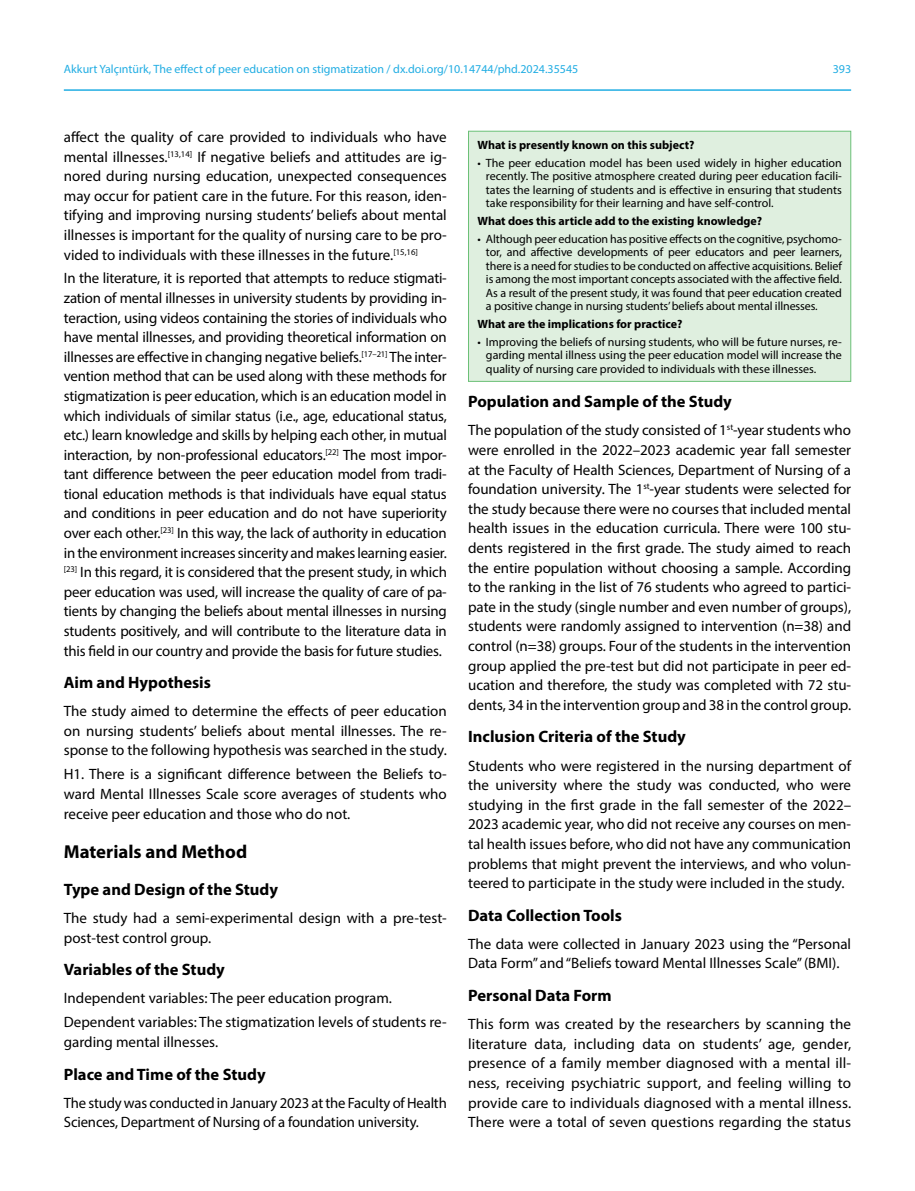
<style>
.page{position:relative;width:915px;height:1191px;background:#fff}
.page>*{position:absolute;margin:0;border:0;box-sizing:border-box;transform-origin:0 0}
.t1{font:700 18.75px "Myriad Pro";color:#000}
.t2{font:700 16.5px "Myriad Pro";color:#000}
.t3{font:15px/19.6px "Myriad Pro";color:#000;text-align:justify}
.t4{font:12px/13.5px "Myriad Pro";color:#000;text-align:justify}
.t5{font:700 12px "Myriad Pro";color:#000}
.t6{font:12px "Myriad Pro";color:#21ade3}
</style>
<div class="page">
<hr style="left:64px;top:89px;width:786px;height:2px;background:#21ade3">
<div style="left:468px;top:131px;width:382px;height:251px;background:#dfefdf;border:1px solid #6bc077"></div>
<p class="t6" style="left:64px;top:61px;width:516px">Akkurt Yalçıntürk, The effect of peer education on stigmatization / dx.doi.org/10.14744/phd.2024.35545</p>
<p class="t6" style="left:832px;top:61px;width:20px">393</p>
<p class="t3" style="left:64px;top:127px;width:384px">affect the quality of care provided to individuals who have mental illnesses.<sup>[13,14]</sup> If negative beliefs and attitudes are ig&shy;nored during nursing education, unexpected consequences may occur for patient care in the future. For this reason, iden&shy;tifying and improving nursing students’ beliefs about mental illnesses is important for the quality of nursing care to be pro&shy;vided to individuals with these illnesses in the future.<sup>[15,16]</sup></p>
<p class="t3" style="left:64px;top:268px;width:384px">In the literature, it is reported that attempts to reduce stigmati&shy;zation of mental illnesses in university students by providing in&shy;teraction, using videos containing the stories of individuals who have mental illnesses, and providing theoretical information on illnesses are effective in changing negative beliefs.<sup>[17–21]</sup> The inter&shy;vention method that can be used along with these methods for stigmatization is peer education, which is an education model in which individuals of similar status (i.e., age, educational status, etc.) learn knowledge and skills by helping each other, in mutual interaction, by non-professional educators.<sup>[22]</sup> The most impor&shy;tant difference between the peer education model from tradi&shy;tional education methods is that individuals have equal status and conditions in peer education and do not have superiority over each other.<sup>[23]</sup> In this way, the lack of authority in education in the environment increases sincerity and makes learning easier. <sup>[23]</sup> In this regard, it is considered that the present study, in which peer education was used, will increase the quality of care of pa&shy;tients by changing the beliefs about mental illnesses in nursing students positively, and will contribute to the literature data in this field in our country and provide the basis for future studies.</p>
<p class="t2" style="left:64px;top:672px;width:149px">Aim and Hypothesis</p>
<p class="t3" style="left:64px;top:701px;width:384px">The study aimed to determine the effects of peer education on nursing students’ beliefs about mental illnesses. The re&shy;sponse to the following hypothesis was searched in the study.</p>
<p class="t3" style="left:64px;top:764px;width:384px">H1. There is a significant difference between the Beliefs to&shy;ward Mental Illnesses Scale score averages of students who receive peer education and those who do not.</p>
<p class="t1" style="left:64px;top:839px;width:185px">Materials and Method</p>
<p class="t2" style="left:64px;top:878px;width:216px">Type and Design of the Study</p>
<p class="t3" style="left:64px;top:908px;width:384px">The study had a semi-experimental design with a pre-test&shy;post-test control group.</p>
<p class="t2" style="left:64px;top:959px;width:162px">Variables of the Study</p>
<p class="t3" style="left:64px;top:986px;width:384px;line-height:23.9px">Independent variables: The peer education program.<br>Dependent variables: The stigmatization levels of students re-</p>
<p class="t3" style="left:64px;top:1031px;width:156px">garding mental illnesses.</p>
<p class="t2" style="left:64px;top:1063px;width:203px">Place and Time of the Study</p>
<p class="t3" style="left:64px;top:1092px;width:384px">The study was conducted in January 2023 at the Faculty of Health<br>Sciences, Department of Nursing of a foundation university.</p>
<p class="t5" style="left:477px;top:137px;width:218px">What is presently known on this subject?</p>
<p class="t4" style="left:486px;top:156px;width:357px;text-indent:-9px">• The peer education model has been used widely in higher education recently. The positive atmosphere created during peer education facili&shy;tates the learning of students and is effective in ensuring that students take responsibility for their learning and have self-control.</p>
<p class="t5" style="left:477px;top:213px;width:286px">What does this article add to the existing knowledge?</p>
<p class="t4" style="left:486px;top:232px;width:357px;text-indent:-9px">• Although peer education has positive effects on the cognitive, psychomo&shy;tor, and affective developments of peer educators and peer learners, there is a need for studies to be conducted on affective acquisitions. Belief is among the most important concepts associated with the affective field.<br>As a result of the present study, it was found that peer education created a positive change in nursing students’ beliefs about mental illnesses.</p>
<p class="t5" style="left:477px;top:316px;width:206px">What are the implications for practice?</p>
<p class="t4" style="left:486px;top:335px;width:357px;text-indent:-9px">• Improving the beliefs of nursing students, who will be future nurses, re&shy;garding mental illness using the peer education model will increase the quality of nursing care provided to individuals with these illnesses.</p>
<p class="t2" style="left:468px;top:391px;width:265px">Population and Sample of the Study</p>
<p class="t3" style="left:468px;top:420px;width:384px">The population of the study consisted of 1<sup>st</sup>-year students who were enrolled in the 2022–2023 academic year fall semester at the Faculty of Health Sciences, Department of Nursing of a foundation university. The 1<sup>st</sup>-year students were selected for the study because there were no courses that included mental health issues in the education curricula. There were 100 stu&shy;dents registered in the first grade. The study aimed to reach the entire population without choosing a sample. According to the ranking in the list of 76 students who agreed to partici&shy;pate in the study (single number and even number of groups), students were randomly assigned to intervention (n=38) and control (n=38) groups. Four of the students in the intervention group applied the pre-test but did not participate in peer ed&shy;ucation and therefore, the study was completed with 72 stu&shy;dents, 34 in the intervention group and 38 in the control group.</p>
<p class="t2" style="left:468px;top:726px;width:219px">Inclusion Criteria of the Study</p>
<p class="t3" style="left:468px;top:755px;width:384px">Students who were registered in the nursing department of the university where the study was conducted, who were studying in the first grade in the fall semester of the 2022– 2023 academic year, who did not receive any courses on men&shy;tal health issues before, who did not have any communication problems that might prevent the interviews, and who volun&shy;teered to participate in the study were included in the study.</p>
<p class="t2" style="left:468px;top:904px;width:155px">Data Collection Tools</p>
<p class="t3" style="left:468px;top:933px;width:384px">The data were collected in January 2023 using the “Personal<br>Data Form” and “Beliefs toward Mental Illnesses Scale” (BMI).</p>
<p class="t2" style="left:468px;top:984px;width:145px">Personal Data Form</p>
<p class="t3" style="left:468px;top:1014px;width:384px">This form was created by the researchers by scanning the literature data, including data on students’ age, gender, presence of a family member diagnosed with a mental ill&shy;ness, receiving psychiatric support, and feeling willing to provide care to individuals diagnosed with a mental illness.<br>There were a total of seven questions regarding the status</p>
</div>
